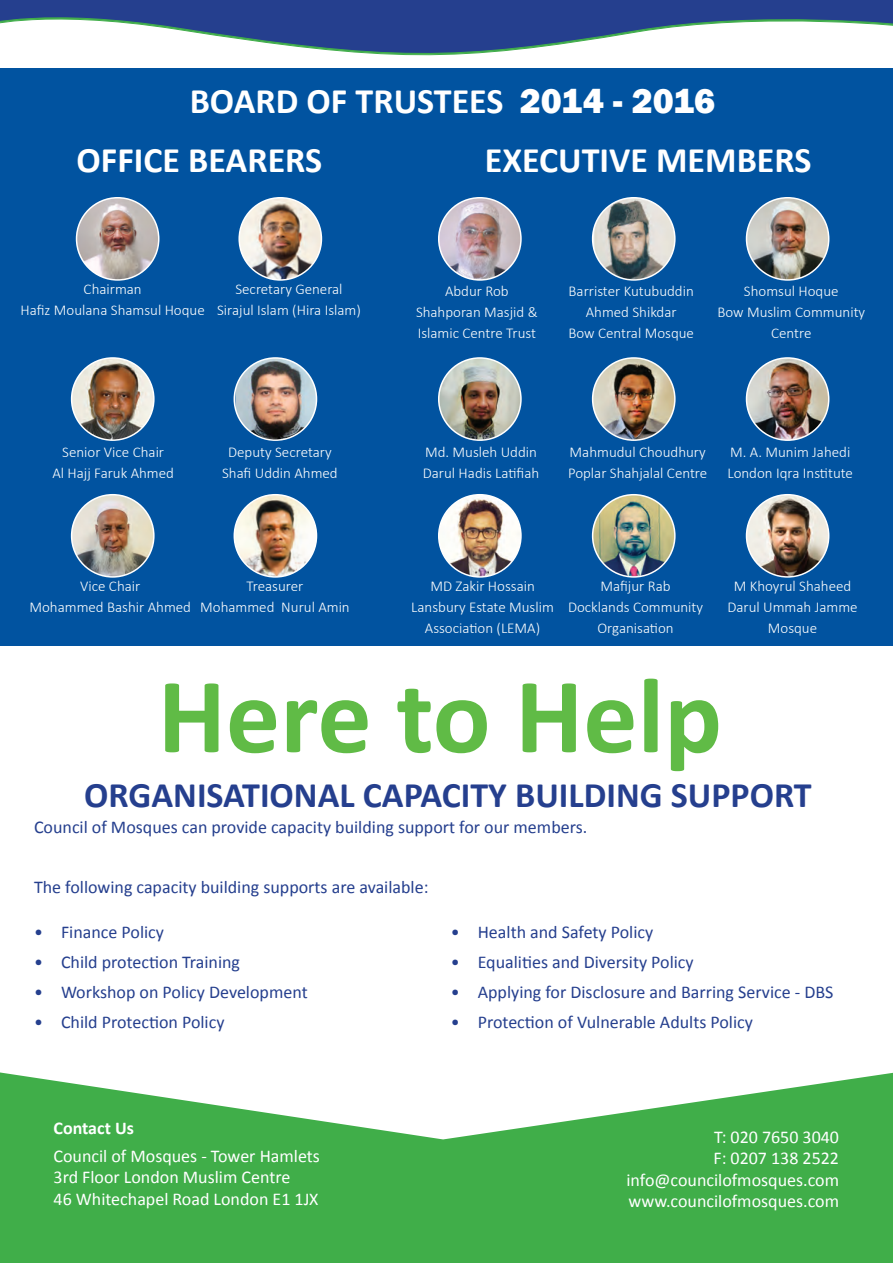
<style>
.page{position:relative;width:893px;height:1263px;background:#fff}
.page>*{position:absolute;margin:0;border:0;box-sizing:border-box;transform-origin:0 0}
.t1{font:700 108px "Calibri";color:#60bb46}
.t2{font:700 36px "Calibri";color:#fff}
.t3{font:700 36px "Calibri";color:#253f8e}
.t4{font:18px "Calibri";color:#253f8e}
.t5{font:18px/21.6px "Calibri";color:#fff}
.t6{font:700 18px "Calibri";color:#fff}
.t7{font:300 15px/21px "Calibri";color:#fff;text-align:center}
.s1{font-family:"Franklin Gothic";font-weight:800}
</style>
<div class="page">
<svg style="left:0;top:1072px;width:893px;height:191px;fill:#40ae49"></svg>
<svg style="left:0;top:0;width:893px;height:56px"></svg>
<div style="left:0;top:69px;width:893px;height:577px;background:#0153a0"></div>
<img style="left:77px;top:198px;width:82px;height:82px;border-radius:41px">
<div style="left:76px;top:197px;width:83px;height:84px;border:2px solid #fff;border-radius:50%"></div>
<img style="left:239px;top:198px;width:82px;height:82px;border-radius:41px">
<div style="left:238px;top:197px;width:84px;height:84px;border:2px solid #fff;border-radius:50%"></div>
<img style="left:72px;top:358px;width:82px;height:82px;border-radius:41px">
<div style="left:71px;top:357px;width:84px;height:84px;border:2px solid #fff;border-radius:50%"></div>
<img style="left:235px;top:358px;width:81px;height:82px">
<div style="left:234px;top:357px;width:83px;height:84px;border:2px solid #fff;border-radius:50%"></div>
<img style="left:72px;top:495px;width:82px;height:82px;border-radius:41px">
<div style="left:71px;top:494px;width:84px;height:84px;border:2px solid #fff;border-radius:50%"></div>
<img style="left:234px;top:495px;width:82px;height:82px;border-radius:41px">
<div style="left:234px;top:494px;width:83px;height:84px;border:2px solid #fff;border-radius:50%"></div>
<img style="left:439px;top:198px;width:82px;height:82px;border-radius:40px">
<div style="left:438px;top:197px;width:84px;height:84px;border:2px solid #fff;border-radius:50%"></div>
<img style="left:746px;top:358px;width:83px;height:82px;border-radius:41px">
<div style="left:746px;top:357px;width:83px;height:84px;border:2px solid #fff;border-radius:50%"></div>
<img style="left:593px;top:198px;width:82px;height:82px;border-radius:41px">
<div style="left:592px;top:197px;width:84px;height:84px;border:2px solid #fff;border-radius:50%"></div>
<img style="left:593px;top:495px;width:82px;height:82px;border-radius:41px">
<div style="left:592px;top:494px;width:84px;height:84px;border:2px solid #fff;border-radius:50%"></div>
<img style="left:439px;top:495px;width:82px;height:82px;border-radius:41px">
<div style="left:438px;top:494px;width:84px;height:84px;border:2px solid #fff;border-radius:50%"></div>
<img style="left:593px;top:358px;width:82px;height:82px;border-radius:41px">
<div style="left:592px;top:357px;width:84px;height:84px;border:2px solid #fff;border-radius:50%"></div>
<img style="left:746px;top:198px;width:83px;height:82px;border-radius:41px">
<div style="left:746px;top:197px;width:83px;height:84px;border:2px solid #fff;border-radius:50%"></div>
<img style="left:746px;top:495px;width:83px;height:82px;border-radius:41px">
<div style="left:746px;top:494px;width:83px;height:84px;border:2px solid #fff;border-radius:50%"></div>
<img style="left:439px;top:358px;width:82px;height:82px;border-radius:41px">
<div style="left:438px;top:357px;width:84px;height:84px;border:2px solid #fff;border-radius:50%"></div>
<h2 class="t2" style="left:190px;top:78px;width:527px">BOARD OF TRUSTEES <span class="s1">2014 - 2016</span></h2>
<h2 class="t2" style="left:77px;top:137px;width:247px">OFFICE BEARERS</h2>
<h2 class="t2" style="left:485px;top:137px;width:328px">EXECUTIVE MEMBERS</h2>
<p class="t7" style="left:21px;top:278px;width:186px">Chairman<br>Hafiz Moulana Shamsul Hoque</p>
<p class="t7" style="left:217px;top:278px;width:145px">Secretary General<br>Sirajul Islam (Hira Islam)</p>
<p class="t7" style="left:52px;top:442px;width:123px">Senior Vice Chair<br>Al Hajj Faruk Ahmed</p>
<p class="t7" style="left:222px;top:442px;width:117px">Deputy Secretary<br>Shafi Uddin Ahmed</p>
<p class="t7" style="left:29px;top:575px;width:163px">Vice Chair<br>Mohammed Bashir Ahmed</p>
<p class="t7" style="left:200px;top:575px;width:151px">Treasurer<br>Mohammed Nurul Amin</p>
<p class="t7" style="left:416px;top:281px;width:123px">Abdur Rob<br>Shahporan Masjid &amp;<br>Islamic Centre Trust</p>
<p class="t7" style="left:568px;top:281px;width:127px">Barrister Kutubuddin<br>Ahmed Shikdar<br>Bow Central Mosque</p>
<p class="t7" style="left:717px;top:281px;width:149px">Shomsul Hoque<br>Bow Muslim Community<br>Centre</p>
<p class="t7" style="left:423px;top:442px;width:118px;text-align:left">Md. Musleh Uddin<br>Darul Hadis Latifiah</p>
<p class="t7" style="left:568px;top:442px;width:141px;text-align:left">Mahmudul Choudhury<br>Poplar Shahjalal Centre</p>
<p class="t7" style="left:727px;top:442px;width:127px;text-align:left">M. A. Munim Jahedi<br>London Iqra Institute</p>
<p class="t7" style="left:411px;top:575px;width:144px">MD Zakir Hossain<br>Lansbury Estate Muslim<br>Association (LEMA)</p>
<p class="t7" style="left:568px;top:575px;width:137px">Mafijur Rab<br>Docklands Community<br>Organisation</p>
<p class="t7" style="left:727px;top:575px;width:132px">M Khoyrul Shaheed<br>Darul Ummah Jamme<br>Mosque</p>
<h1 class="t1" style="left:158px;top:647px;width:566px">Here to Help</h1>
<h2 class="t3" style="left:84px;top:772px;width:729px">ORGANISATIONAL CAPACITY BUILDING SUPPORT</h2>
<p class="t4" style="left:34px;top:816px;width:555px">Council of Mosques can provide capacity building support for our members.</p>
<p class="t4" style="left:34px;top:876px;width:396px">The following capacity building supports are available:</p>
<p class="t4" style="left:34px;top:921px;width:132px">• Finance Policy</p>
<p class="t4" style="left:34px;top:951px;width:208px">• Child protection Training</p>
<p class="t4" style="left:34px;top:981px;width:275px">• Workshop on Policy Development</p>
<p class="t4" style="left:34px;top:1011px;width:192px">• Child Protection Policy</p>
<p class="t4" style="left:451px;top:921px;width:204px">• Health and Safety Policy</p>
<p class="t4" style="left:451px;top:951px;width:244px">• Equalities and Diversity Policy</p>
<p class="t4" style="left:451px;top:981px;width:384px">• Applying for Disclosure and Barring Service - DBS</p>
<p class="t4" style="left:451px;top:1011px;width:304px">• Protection of Vulnerable Adults Policy</p>
<p class="t6" style="left:54px;top:1117px;width:82px">Contact Us</p>
<p class="t5" style="left:54px;top:1145px;width:268px">Council of Mosques - Tower Hamlets<br>3rd Floor London Muslim Centre<br>46 Whitechapel Road London E1 1JX</p>
<p class="t5" style="left:626px;top:1126px;width:214px;text-align:right">T: 020 7650 3040<br>F: 0207 138 2522 info@councilofmosques.com www.councilofmosques.com</p>
</div>
